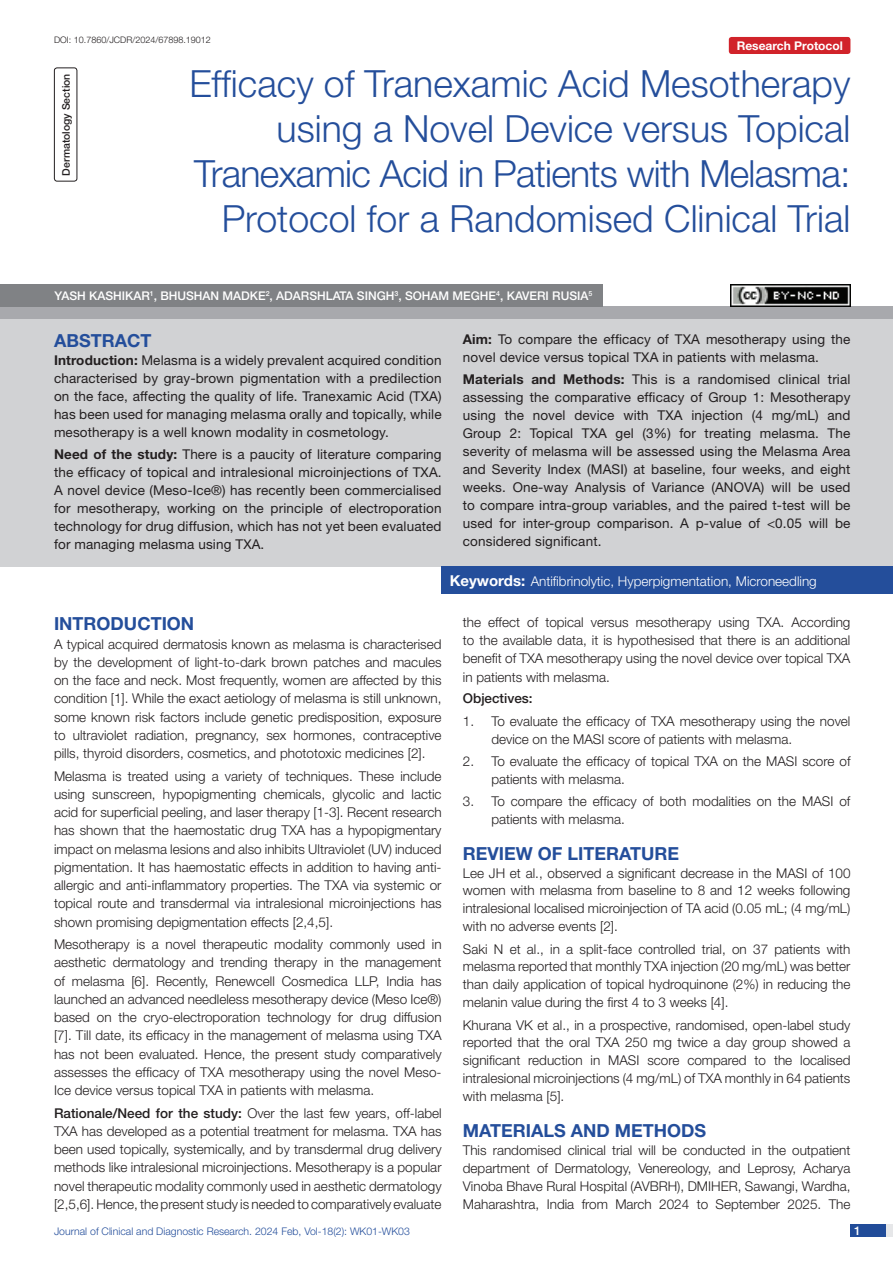
<style>
.page{position:relative;width:893px;height:1263px;background:#fff}
.page>*{position:absolute;margin:0;border:0;box-sizing:border-box;transform-origin:0 0}
.t1{font:300 37.5px/45px "Helvetica Neue";color:#244e9b;text-align:right}
.Heading{font:700 18px "Helvetica Neue";color:#244e9b}
.Abstract_head{font:700 18px "Helvetica Neue";color:#244e9b}
.Body_text{font:300 13.5px/18.3px "Helvetica Neue";color:#231f20;text-align:justify}
.Abstract_Text{font:13.5px/18px "Helvetica Neue";letter-spacing:.01em;color:#231f20;text-align:justify}
.NO_TAB{font:300 13.5px/18px "Helvetica Neue";color:#231f20}
.Key_words{font:300 13.5px "Helvetica Neue";color:#fff}
.Body_text-2{font:500 13.5px "Helvetica Neue";color:#231f20}
.Author{font:500 12px "Helvetica Neue";color:#fff}
.t2{font:700 12px "Helvetica Neue";color:#fff}
.t3{font:300 10.5px "Helvetica Neue";color:#244e9b}
.section{font:500 10.5px "Helvetica Neue";color:#231f20}
.DOI{font:300 9px "Helvetica Neue";color:#231f20}
.s1{font-weight:700}
.s2{font-weight:700;font-size:15px}
.s3{font-weight:500}
</style>
<div class="page">
<div style="left:850px;top:1224px;width:43px;height:13px;background:#e6e7e9"></div>
<div style="left:850px;top:1224px;width:35px;height:13px;background:#214c99"></div>
<div style="left:54px;top:67px;width:23px;height:115px;border:1px solid #231f20;border-radius:3px"></div>
<div style="left:729px;top:37px;width:121px;height:17px;background:#d1232a;border-radius:3px"></div>
<div style="left:0;top:307px;width:893px;height:12px;background:#a8a9ad"></div>
<div style="left:0;top:284px;width:602px;height:23px;background:#808285"></div>
<div style="left:0;top:319px;width:893px;height:247px;background:#d1d2d4"></div>
<div style="left:442px;top:566px;width:451px;height:28px;background:#244e9b"></div>
<img style="left:730px;top:284px;width:120px;height:23px">
<p class="DOI" style="left:54px;top:35px;width:158px">DOI: 10.7860/JCDR/2024/67898.19012</p>
<p class="section" style="left:60px;top:175px;width:103px;rotate:-90deg">DERMATOLOGY SECTION</p>
<p class="t1" style="left:189px;top:60px;width:663px">Efficacy of Tranexamic Acid Mesotherapy using a Novel Device versus Topical Tranexamic Acid in Patients with Melasma:<br>Protocol for a Randomised Clinical Trial</p>
<p class="t2" style="left:737px;top:38px;width:108px">Research Protocol</p>
<p class="Author" style="left:54px;top:289px;width:539px">YASH KASHIKAR<sup>1</sup>, BHUSHAN MADKE<sup>2</sup>, ADARSHLATA SINGH<sup>3</sup>, SOHAM MEGHE<sup>4</sup>, KAVERI RUSIA<sup>5</sup></p>
<p class="Abstract_head" style="left:54px;top:329px;width:99px">ABSTRACT</p>
<p class="Abstract_Text" style="left:54px;top:351px;width:389px"><span class="s1">Introduction:</span> Melasma is a widely prevalent acquired condition characterised by gray-brown pigmentation with a predilection on the face, affecting the quality of life. Tranexamic Acid (TXA) has been used for managing melasma orally and topically, while mesotherapy is a well known modality in cosmetology.</p>
<p class="Abstract_Text" style="left:54px;top:445px;width:389px"><span class="s1">Need of the study:</span> There is a paucity of literature comparing the efficacy of topical and intralesional microinjections of TXA.<br>A novel device (Meso-Ice®) has recently been commercialised for mesotherapy, working on the principle of electroporation technology for drug diffusion, which has not yet been evaluated for managing melasma using TXA.</p>
<p class="Abstract_Text" style="left:463px;top:330px;width:389px"><span class="s1">Aim:</span> To compare the efficacy of TXA mesotherapy using the novel device versus topical TXA in patients with melasma.</p>
<p class="Abstract_Text" style="left:463px;top:370px;width:389px"><span class="s1">Materials and Methods:</span> This is a randomised clinical trial assessing the comparative efficacy of Group 1: Mesotherapy using the novel device with TXA injection (4 mg/mL) and Group 2: Topical TXA gel (3%) for treating melasma. The severity of melasma will be assessed using the Melasma Area and Severity Index (MASI) at baseline, four weeks, and eight weeks. One-way Analysis of Variance (ANOVA) will be used to compare intra-group variables, and the paired t-test will be used for inter-group comparison. A p-value of &lt;0.05 will be considered significant.</p>
<p class="Key_words" style="left:450px;top:573px;width:369px"><span class="s2">Keywords:</span> Antifibrinolytic, Hyperpigmentation, Microneedling</p>
<p class="Heading" style="left:54px;top:613px;width:142px">INTRODUCTION</p>
<p class="Body_text" style="left:54px;top:634px;width:389px">A typical acquired dermatosis known as melasma is characterised by the development of light-to-dark brown patches and macules on the face and neck. Most frequently, women are affected by this condition [1]. While the exact aetiology of melasma is still unknown, some known risk factors include genetic predisposition, exposure to ultraviolet radiation, pregnancy, sex hormones, contraceptive pills, thyroid disorders, cosmetics, and phototoxic medicines [2].</p>
<p class="Body_text" style="left:54px;top:766px;width:389px">Melasma is treated using a variety of techniques. These include using sunscreen, hypopigmenting chemicals, glycolic and lactic acid for superficial peeling, and laser therapy [1-3]. Recent research has shown that the haemostatic drug TXA has a hypopigmentary impact on melasma lesions and also inhibits Ultraviolet (UV) induced pigmentation. It has haemostatic effects in addition to having anti&shy;allergic and anti-inflammatory properties. The TXA via systemic or topical route and transdermal via intralesional microinjections has shown promising depigmentation effects [2,4,5].</p>
<p class="Body_text" style="left:54px;top:935px;width:389px">Mesotherapy is a novel therapeutic modality commonly used in aesthetic dermatology and trending therapy in the management of melasma [6]. Recently, Renewcell Cosmedica LLP, India has launched an advanced needleless mesotherapy device (Meso Ice®) based on the cryo-electroporation technology for drug diffusion [7]. Till date, its efficacy in the management of melasma using TXA has not been evaluated. Hence, the present study comparatively assesses the efficacy of TXA mesotherapy using the novel Meso-Ice device versus topical TXA in patients with melasma.</p>
<p class="Body_text" style="left:54px;top:1103px;width:389px"><span class="s3">RATIONALE/NEED FOR THE STUDY:</span> Over the last few years, off-label TXA has developed as a potential treatment for melasma. TXA has been used topically, systemically, and by transdermal drug delivery methods like intralesional microinjections. Mesotherapy is a popular novel therapeutic modality commonly used in aesthetic dermatology [2,5,6]. Hence, the present study is needed to comparatively evaluate</p>
<p class="Body_text" style="left:463px;top:613px;width:389px">the effect of topical versus mesotherapy using TXA. According to the available data, it is hypothesised that there is an additional benefit of TXA mesotherapy using the novel device over topical TXA in patients with melasma.</p>
<p class="Body_text-2" style="left:463px;top:690px;width:71px">OBJECTIVES:</p>
<p class="NO_TAB" style="left:491px;top:711px;width:361px;text-indent:-29px">1. To evaluate the efficacy of TXA mesotherapy using the novel device on the MASI score of patients with melasma.</p>
<p class="NO_TAB" style="left:491px;top:752px;width:361px;text-indent:-29px">2. To evaluate the efficacy of topical TXA on the MASI score of patients with melasma.</p>
<p class="NO_TAB" style="left:491px;top:792px;width:361px;text-indent:-29px">3. To compare the efficacy of both modalities on the MASI of patients with melasma.</p>
<p class="Heading" style="left:463px;top:842px;width:181px">Review of Literatur</p>
<p class="Heading" style="left:667px;top:842px;width:13px">e</p>
<p class="Body_text" style="left:463px;top:863px;width:389px;line-height:17.9px">Lee JH et al., observed a significant decrease in the MASI of 100 women with melasma from baseline to 8 and 12 weeks following intralesional localised microinjection of TA acid (0.05 mL; (4 mg/mL) with no adverse events [2].</p>
<p class="Body_text" style="left:463px;top:939px;width:389px;line-height:17.9px">Saki N et al., in a split-face controlled trial, on 37 patients with melasma reported that monthly TXA injection (20 mg/mL) was better than daily application of topical hydroquinone (2%) in reducing the melanin value during the first 4 to 3 weeks [4].</p>
<p class="Body_text" style="left:463px;top:1015px;width:389px">Khurana VK et al., in a prospective, randomised, open-label study reported that the oral TXA 250 mg twice a day group showed a significant reduction in MASI score compared to the localised intralesional microinjections (4 mg/mL) of TXA monthly in 64 patients with melasma [5].</p>
<p class="Heading" style="left:463px;top:1119px;width:245px">MATERIALS AND METHODS</p>
<p class="Body_text" style="left:463px;top:1141px;width:389px;line-height:17.9px">This randomised clinical trial will be conducted in the outpatient department of Dermatology, Venereology, and Leprosy, Acharya Vinoba Bhave Rural Hospital (AVBRH), DMIHER, Sawangi, Wardha, Maharashtra, India from March 2024 to September 2025. The</p>
<p class="t3" style="left:54px;top:1225px;width:357px">Journal of Clinical and Diagnostic Research. 2024 Feb, Vol-18(2): WK01-WK03</p>
<p class="Author" style="left:854px;top:1223px;width:8px">1</p>
</div>
